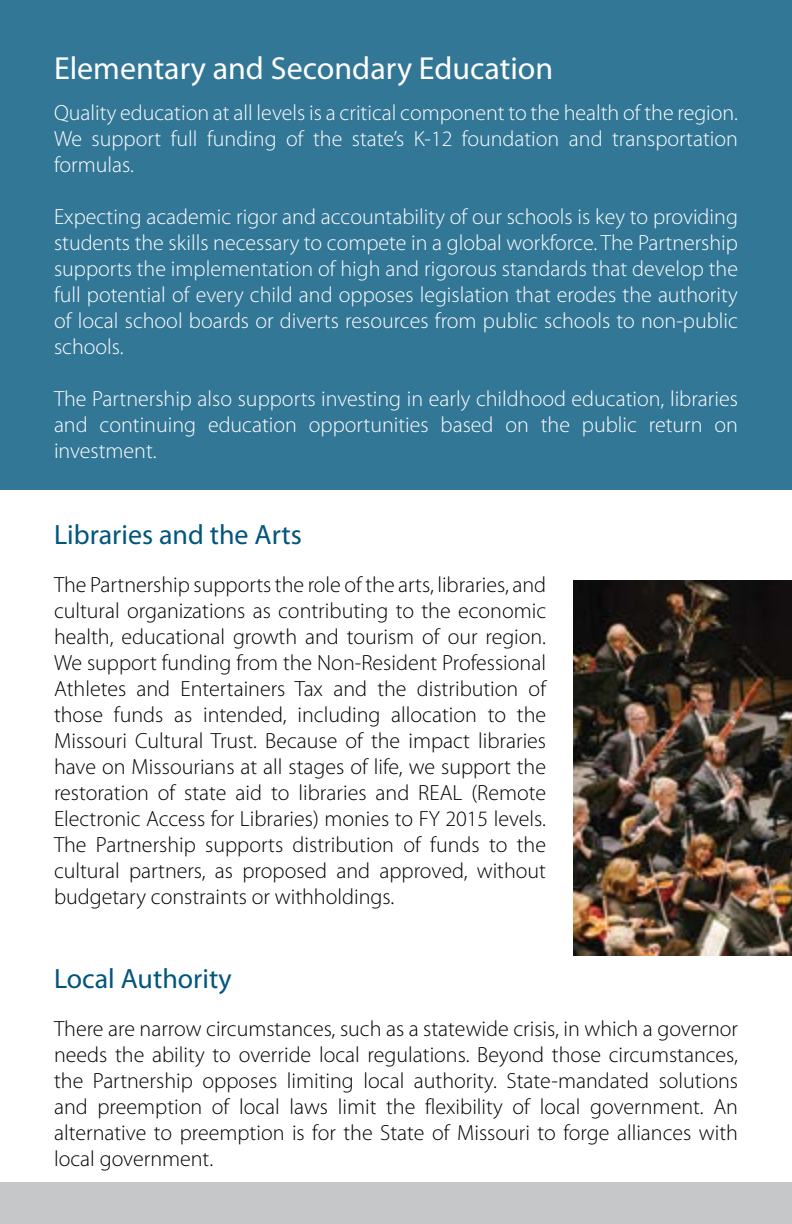
<style>
.page{position:relative;width:792px;height:1224px;background:#fff}
.page>*{position:absolute;margin:0;border:0;box-sizing:border-box;transform-origin:0 0}
.t1{font:32px "Myriad Pro";color:#fff}
.t2{font:28px "Myriad Pro";color:#00567d}
.t3{font:300 22px/26px "Myriad Pro";color:#000;text-align:justify}
.t4{font:300 22px/26px "Myriad Pro";color:#fff;text-align:justify}
</style>
<div class="page">
<div style="left:0;top:0;width:792px;height:490px;background:#337797"></div>
<div style="left:0;top:1183px;width:792px;height:41px;background:#c5c7c8"></div>
<img style="left:573px;top:581px;width:219px;height:374px">
<h1 class="t1" style="left:54px;top:48px;width:501px">Elementary and Secondary Education</h1>
<p class="t4" style="left:54px;top:100px;width:686px">Quality education at all levels is a critical component to the health of the region.<br>We support full funding of the state’s K-12 foundation and transportation formulas.</p>
<p class="t4" style="left:54px;top:204px;width:686px">Expecting academic rigor and accountability of our schools is key to providing students the skills necessary to compete in a global workforce. The Partnership supports the implementation of high and rigorous standards that develop the full potential of every child and opposes legislation that erodes the authority of local school boards or diverts resources from public schools to non-public schools.</p>
<p class="t4" style="left:54px;top:387px;width:686px">The Partnership also supports investing in early childhood education, libraries and continuing education opportunities based on the public return on investment.</p>
<p class="t2" style="left:54px;top:517px;width:249px">Libraries and the Arts</p>
<p class="t3" style="left:54px;top:572px;width:494px">The Partnership supports the role of the arts, libraries, and cultural organizations as contributing to the economic health, educational growth and tourism of our region.<br>We support funding from the Non-Resident Professional Athletes and Entertainers Tax and the distribution of those funds as intended, including allocation to the Missouri Cultural Trust. Because of the impact libraries have on Missourians at all stages of life, we support the restoration of state aid to libraries and REAL (Remote Electronic Access for Libraries) monies to FY 2015 levels.<br>The Partnership supports distribution of funds to the cultural partners, as proposed and approved, without budgetary constraints or withholdings.</p>
<p class="t2" style="left:54px;top:961px;width:179px">Local Authority</p>
<p class="t3" style="left:54px;top:1016px;width:686px">There are narrow circumstances, such as a statewide crisis, in which a governor needs the ability to override local regulations. Beyond those circumstances, the Partnership opposes limiting local authority. State-mandated solutions and preemption of local laws limit the flexibility of local government. An alternative to preemption is for the State of Missouri to forge alliances with local government.</p>
</div>
